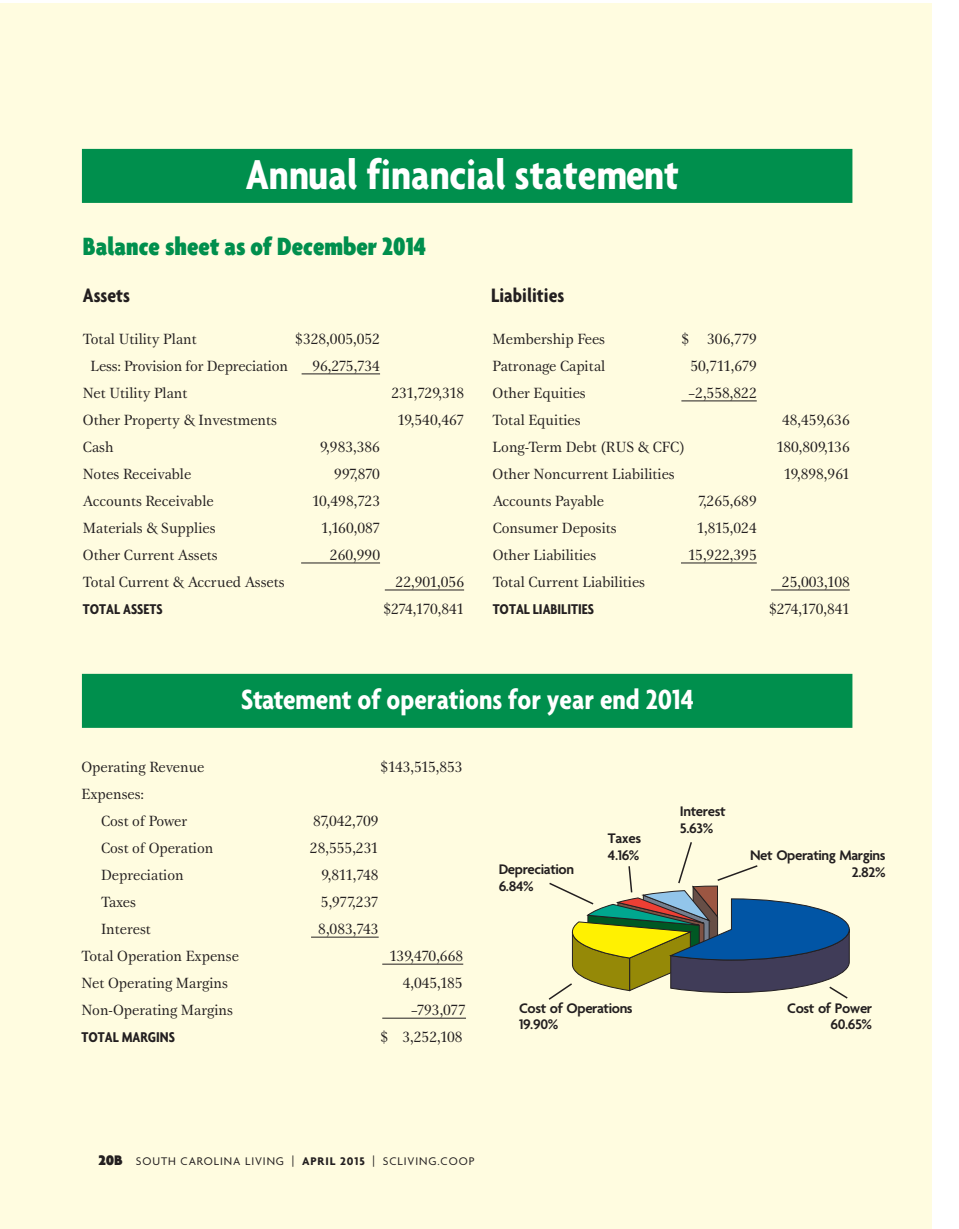
<style>
.page{position:relative;width:959px;height:1229px;background:#fff}
.page>*{position:absolute;margin:0;border:0;box-sizing:border-box;transform-origin:0 0}
.t1{font:700 condensed 45px "Agenda";color:#fff}
.t2{font:700 condensed 30px "Agenda";color:#fff}
.t3{font:900 condensed 27px "Agenda";color:#008f4d}
.t4{font:700 condensed 21px "Agenda";color:#231f20}
.t5{font:15.3px/27px "Gamma ITC Std";color:#231f20}
.t6{font:700 condensed 15.3px "Agenda";color:#231f20}
.t7{font:15.3px "Gamma ITC Std";letter-spacing:-.035em;color:#231f20}
.t8{font:15.3px "Gamma ITC Std";letter-spacing:-.025em;color:#231f20}
.t9{font:15.3px "Gamma ITC Std";letter-spacing:-.02em;color:#231f20}
.t10{font:600 15px/16.5px "Agenda";letter-spacing:-.025em;color:#231f20}
.t11{font:12px "Agenda";letter-spacing:.075em;color:#231f20}
.s1{font-weight:900;font-size:15px}
.s2{font-weight:700}
</style>
<div class="page">
<div style="left:0;top:4px;width:932px;height:1224px;background:#fffce0"></div>
<hr style="left:301px;top:373px;width:79px;height:1px;background:#231f20">
<hr style="left:681px;top:400px;width:75px;height:1px;background:#231f20">
<hr style="left:301px;top:562px;width:79px;height:1px;background:#231f20">
<hr style="left:681px;top:562px;width:75px;height:1px;background:#231f20">
<hr style="left:385px;top:589px;width:79px;height:1px;background:#231f20">
<hr style="left:771px;top:589px;width:78px;height:1px;background:#231f20">
<div style="left:83px;top:674px;width:768px;height:53px;background:#008f4d"></div>
<div style="left:82px;top:674px;width:770px;height:54px;border:2px solid #008f4d"></div>
<div style="left:83px;top:150px;width:768px;height:52px;background:#008f4d"></div>
<div style="left:82px;top:149px;width:770px;height:54px;border:2px solid #008f4d"></div>
<hr style="left:311px;top:936px;width:67px;height:1px;background:#231f20">
<hr style="left:382px;top:963px;width:81px;height:1px;background:#231f20">
<hr style="left:382px;top:1017px;width:84px;height:1px;background:#231f20">
<svg style="left:548px;top:842px;width:301px;height:158px"></svg>
<h1 class="t1" style="left:246px;top:148px;width:435px">Annual financial statement</h1>
<h3 class="t3" style="left:83px;top:230px;width:345px">Balance sheet as of December 2014</h3>
<h3 class="t4" style="left:83px;top:283px;width:49px">Assets</h3>
<h3 class="t4" style="left:491px;top:283px;width:75px">Liabilities</h3>
<p class="t5" style="left:83px;top:325px;width:115px">Total Utility Plant</p>
<p class="t5" style="left:295px;top:325px;width:86px">$328,005,052</p>
<p class="t5" style="left:492px;top:325px;width:114px">Membership Fees</p>
<p class="t5" style="left:681px;top:325px;width:77px">$ 306,779</p>
<p class="t5" style="left:91px;top:352px;width:199px">Less: Provision for Depreciation</p>
<p class="t5" style="left:312px;top:352px;width:69px">96,275,734</p>
<p class="t5" style="left:492px;top:352px;width:114px">Patronage Capital</p>
<p class="t5" style="left:690px;top:352px;width:68px">50,711,679</p>
<p class="t5" style="left:83px;top:379px;width:106px">Net Utility Plant</p>
<p class="t7" style="left:391px;top:383px;width:74px">231,729,318</p>
<p class="t5" style="left:492px;top:379px;width:95px">Other Equities</p>
<p class="t5" style="left:688px;top:379px;width:70px">–2,558,822</p>
<p class="t5" style="left:83px;top:406px;width:196px">Other Property &amp; Investments</p>
<p class="t5" style="left:397px;top:406px;width:68px">19,540,467</p>
<p class="t5" style="left:492px;top:406px;width:89px">Total Equities</p>
<p class="t5" style="left:782px;top:406px;width:69px">48,459,636</p>
<p class="t5" style="left:83px;top:433px;width:32px">Cash</p>
<p class="t5" style="left:320px;top:433px;width:61px">9,983,386</p>
<p class="t5" style="left:492px;top:433px;width:194px">Long-Term Debt (RUS &amp; CFC)</p>
<p class="t5" style="left:776px;top:433px;width:75px">180,809,136</p>
<p class="t5" style="left:83px;top:460px;width:110px">Notes Receivable</p>
<p class="t5" style="left:334px;top:460px;width:47px">997,870</p>
<p class="t5" style="left:492px;top:460px;width:184px">Other Noncurrent Liabilities</p>
<p class="t5" style="left:783px;top:460px;width:68px">19,898,961</p>
<p class="t5" style="left:83px;top:487px;width:132px">Accounts Receivable</p>
<p class="t5" style="left:312px;top:487px;width:70px">10,498,723</p>
<p class="t5" style="left:492px;top:487px;width:113px">Accounts Payable</p>
<p class="t5" style="left:698px;top:487px;width:60px">7,265,689</p>
<p class="t5" style="left:83px;top:514px;width:134px">Materials &amp; Supplies</p>
<p class="t5" style="left:321px;top:514px;width:60px">1,160,087</p>
<p class="t5" style="left:492px;top:514px;width:126px">Consumer Deposits</p>
<p class="t5" style="left:696px;top:514px;width:61px">1,815,024</p>
<p class="t5" style="left:83px;top:541px;width:136px">Other Current Assets</p>
<p class="t5" style="left:330px;top:541px;width:52px">260,990</p>
<p class="t5" style="left:492px;top:541px;width:105px">Other Liabilities</p>
<p class="t5" style="left:688px;top:541px;width:70px">15,922,395</p>
<p class="t5" style="left:83px;top:568px;width:203px">Total Current &amp; Accrued Assets</p>
<p class="t5" style="left:395px;top:568px;width:70px">22,901,056</p>
<p class="t5" style="left:492px;top:568px;width:154px">Total Current Liabilities</p>
<p class="t5" style="left:782px;top:568px;width:69px">25,003,108</p>
<p class="t6" style="left:83px;top:600px;width:81px">TOTAL ASSETS</p>
<p class="t7" style="left:383px;top:599px;width:82px">$274,170,841</p>
<p class="t6" style="left:492px;top:600px;width:103px">TOTAL LIABILITIES</p>
<p class="t7" style="left:769px;top:599px;width:82px">$274,170,841</p>
<h2 class="t2" style="left:241px;top:682px;width:454px">Statement of operations for year end 2014</h2>
<p class="t5" style="left:81px;top:753px;width:124px">Operating Revenue</p>
<p class="t8" style="left:380px;top:757px;width:84px">$143,515,853</p>
<p class="t5" style="left:101px;top:780px;width:88px;text-indent:-19px">Expenses:<br>Cost of Power</p>
<p class="t5" style="left:313px;top:807px;width:67px">87,042,709</p>
<p class="t5" style="left:101px;top:834px;width:114px">Cost of Operation</p>
<p class="t5" style="left:310px;top:834px;width:70px">28,555,231</p>
<p class="t5" style="left:101px;top:861px;width:84px">Depreciation</p>
<p class="t5" style="left:321px;top:861px;width:58px">9,811,748</p>
<p class="t5" style="left:101px;top:888px;width:36px">Taxes</p>
<p class="t5" style="left:321px;top:888px;width:59px">5,977,237</p>
<p class="t5" style="left:101px;top:915px;width:51px">Interest</p>
<p class="t5" style="left:318px;top:915px;width:62px">8,083,743</p>
<p class="t5" style="left:81px;top:942px;width:159px">Total Operation Expense</p>
<p class="t9" style="left:389px;top:946px;width:75px">139,470,668</p>
<p class="t5" style="left:81px;top:969px;width:148px">Net Operating Margins</p>
<p class="t5" style="left:402px;top:969px;width:62px">4,045,185</p>
<p class="t5" style="left:81px;top:996px;width:153px">Non-Operating Margins</p>
<p class="t5" style="left:411px;top:996px;width:56px">–793,077</p>
<p class="t6" style="left:81px;top:1028px;width:95px">TOTAL MARGINS</p>
<p class="t5" style="left:380px;top:1023px;width:84px">$ 3,252,108</p>
<p class="t10" style="left:498px;top:860px;width:77px">Depreciation<br>6.84%</p>
<p class="t10" style="left:608px;top:830px;width:35px">Taxes<br>4.16%</p>
<p class="t10" style="left:519px;top:999px;width:115px">Cost of Operations<br>19.90%</p>
<p class="t10" style="left:680px;top:803px;width:47px">Interest<br>5.63%</p>
<p class="t10" style="left:750px;top:846px;width:137px;text-align:right">Net Operating Margins<br>2.82%</p>
<p class="t10" style="left:787px;top:999px;width:86px;text-align:right">Cost of Power<br>60.65%</p>
<p class="t11" style="left:98px;top:1154px;width:292px"><span class="s1">20B</span> SOUTH CAROLINA LIVING | <span class="s2">april 2015</span> | SCLIVING</p>
<p class="t11" style="left:437px;top:1154px;width:13px">.COO</p>
<p class="t11" style="left:468px;top:1154px;width:7px">P</p>
</div>
